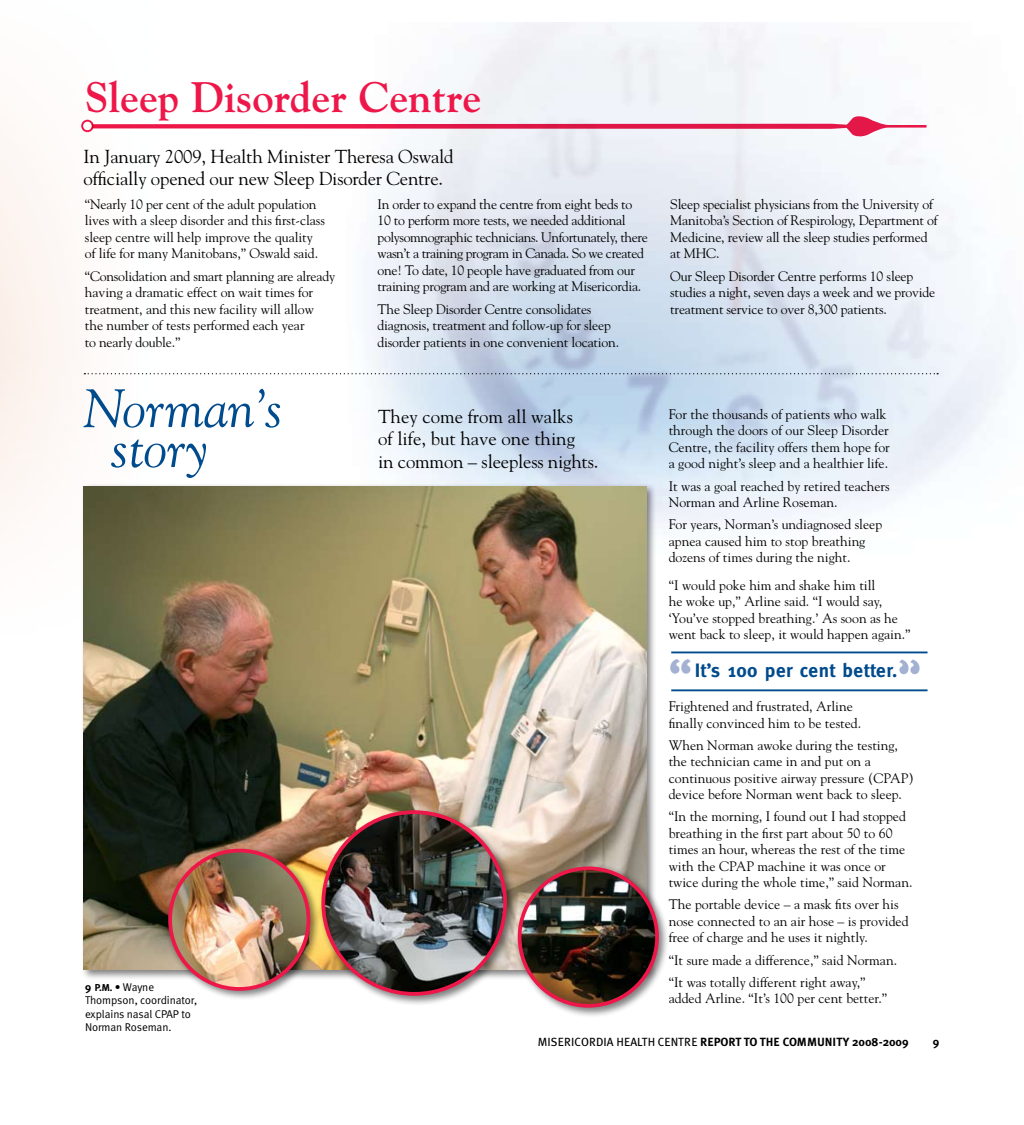
<style>
.page{position:relative;width:1024px;height:1125px;background:#fff}
.page>*{position:absolute;margin:0;border:0;box-sizing:border-box;transform-origin:0 0}
.t1{font:italic 53.75px/40px "Goudy";color:#004b8d}
.t2{font:700 48.75px "Meta";color:#a3b1d2}
.t3{font:700 42.5px "Goudy";color:#ed1849}
.t4{font:700 19.38px "Meta";letter-spacing:.02em;color:#004b8d}
.t5{font:18.75px/22.5px "Goudy";letter-spacing:-.01em;color:#000}
.t6{font:13.75px/16.5px "Goudy";letter-spacing:-.005em;color:#000}
.t7{font:700 11.88px "Meta Plus";color:#000}
.t8{font:11.25px/13.5px "Meta Normal";letter-spacing:-.01em;color:#000}
.s1{font-family:"Meta";font-weight:700}
.s2{font-family:"Meta";font-weight:700;font-size:10px}
.s3{font-weight:400}
</style>
<div class="page">
<svg style="left:81px;top:120px;width:13px;height:12px"></svg>
<svg style="left:86px;top:115px;width:840px;height:23px"></svg>
<div style="left:83px;top:122px;width:9px;height:8px;background:#fff;border-radius:50%"></div>
<hr style="left:671px;top:652px;width:256px;height:1px;background:#004b8d">
<hr style="left:671px;top:689px;width:256px;height:2px;background:#004b8d">
<svg style="left:899px;top:660px;width:20px;height:14px"></svg>
<div style="left:80px;top:483px;width:577px;height:498px;background:#000;opacity:.5"></div>
<img style="left:84px;top:486px;width:562px;height:484px">
<div style="left:165px;top:845px;width:156px;height:156px;background:#000;opacity:.5"></div>
<img style="left:170px;top:851px;width:138px;height:138px">
<div style="left:168px;top:849px;width:142px;height:142px;border:4px solid #ed1849;border-radius:50%"></div>
<div style="left:318px;top:807px;width:199px;height:199px;background:#000;opacity:.5"></div>
<img style="left:323px;top:812px;width:182px;height:182px;border-radius:91px">
<div style="left:321px;top:810px;width:186px;height:186px;border:4px solid #ed1849;border-radius:50%"></div>
<div style="left:514px;top:863px;width:155px;height:155px;background:#000;opacity:.5"></div>
<img style="left:519px;top:868px;width:138px;height:138px;border-radius:69px">
<div style="left:518px;top:867px;width:141px;height:141px;border:4px solid #ed1849;border-radius:50%"></div>
<svg style="left:84px;top:373px;width:854px;height:1px"></svg>
<h3 class="t3" style="left:85px;top:71px;width:398px">Sleep Disorder Centre</h3>
<h3 class="t5" style="left:84px;top:144px;width:371px">In January 2009, Health Minister Theresa Oswald officially opened our new Sleep Disorder Centre.</h3>
<p class="t6" style="left:85px;top:195px;width:242px">“Nearly 10 per cent of the adult population lives with a sleep disorder and this first-class sleep centre will help improve the quality of life for many Manitobans,” Oswald said.</p>
<p class="t6" style="left:85px;top:267px;width:252px">“Consolidation and smart planning are already having a dramatic effect on wait times for treatment, and this new facility will allow the number of tests performed each year<br>to nearly double.”</p>
<h1 class="t1" style="left:110px;top:387px;width:174px;text-indent:-27px">Norman’s story</h1>
<p class="t6" style="left:378px;top:195px;width:272px">In order to expand the centre from eight beds to 10 to perform more tests, we needed additional polysomnographic technicians. Unfortunately, there wasn’t a training program in Canada. So we created one! To date, 10 people have graduated from our training program and are working at Misericordia.</p>
<p class="t6" style="left:378px;top:300px;width:243px">The Sleep Disorder Centre consolidates diagnosis, treatment and follow-up for sleep disorder patients in one convenient location.</p>
<h3 class="t5" style="left:378px;top:405px;width:222px">They come from all walks<br>of life, but have one thing<br>in common – sleepless nights.</h3>
<p class="t8" style="left:85px;top:980px;width:114px"><span class="s1">9</span> <span class="s2">P.M.</span> • Wayne<br>Thompson, coordinator, explains nasal CPAP to<br>Norman Roseman.</p>
<p class="t6" style="left:670px;top:195px;width:269px">Sleep specialist physicians from the University of Manitoba’s Section of Respirology, Department of Medicine, review all the sleep studies performed at MHC.</p>
<p class="t6" style="left:670px;top:267px;width:267px">Our Sleep Disorder Centre performs 10 sleep studies a night, seven days a week and we provide treatment service to over 8,300 patients.</p>
<p class="t6" style="left:669px;top:406px;width:223px">For the thousands of patients who walk through the doors of our Sleep Disorder Centre, the facility offers them hope for a good night’s sleep and a healthier life.</p>
<p class="t6" style="left:669px;top:477px;width:223px">It was a goal reached by retired teachers<br>Norman and Arline Roseman.</p>
<p class="t6" style="left:669px;top:516px;width:215px">For years, Norman’s undiagnosed sleep apnea caused him to stop breathing dozens of times during the night.</p>
<p class="t6" style="left:669px;top:577px;width:243px">“I would poke him and shake him till<br>he woke up,” Arline said. “I would say, ‘You’ve stopped breathing.’ As soon as he went back to sleep, it would happen again.”</p>
<h2 class="t2" style="left:669px;top:649px;width:25px">“</h2>
<h3 class="t4" style="left:695px;top:660px;width:204px">It’s 100 per cent better.</h3>
<p class="t6" style="left:669px;top:698px;width:194px">Frightened and frustrated, Arline finally convinced him to be tested.</p>
<p class="t6" style="left:669px;top:736px;width:246px">When Norman awoke during the testing, the technician came in and put on a continuous positive airway pressure (CPAP) device before Norman went back to sleep.</p>
<p class="t6" style="left:669px;top:808px;width:245px">“In the morning, I found out I had stopped breathing in the first part about 50 to 60 times an hour, whereas the rest of the time with the CPAP machine it was once or twice during the whole time,” said Norman.</p>
<p class="t6" style="left:669px;top:896px;width:241px">The portable device – a mask fits over his nose connected to an air hose – is provided free of charge and he uses it nightly.</p>
<p class="t6" style="left:669px;top:948px;width:230px;line-height:22.1px">“It sure made a difference,” said Norman. “It was totally different right away,”</p>
<p class="t6" style="left:669px;top:990px;width:220px">added Arline. “It’s 100 per cent better.”</p>
<p class="t7" style="left:538px;top:1035px;width:373px"><span class="s3">MISERICORDIA HEALTH CENTRE</span> REPORT TO THE COMMUNITY 2008-2009</p>
<p class="t7" style="left:933px;top:1035px;width:8px">9</p>
</div>
